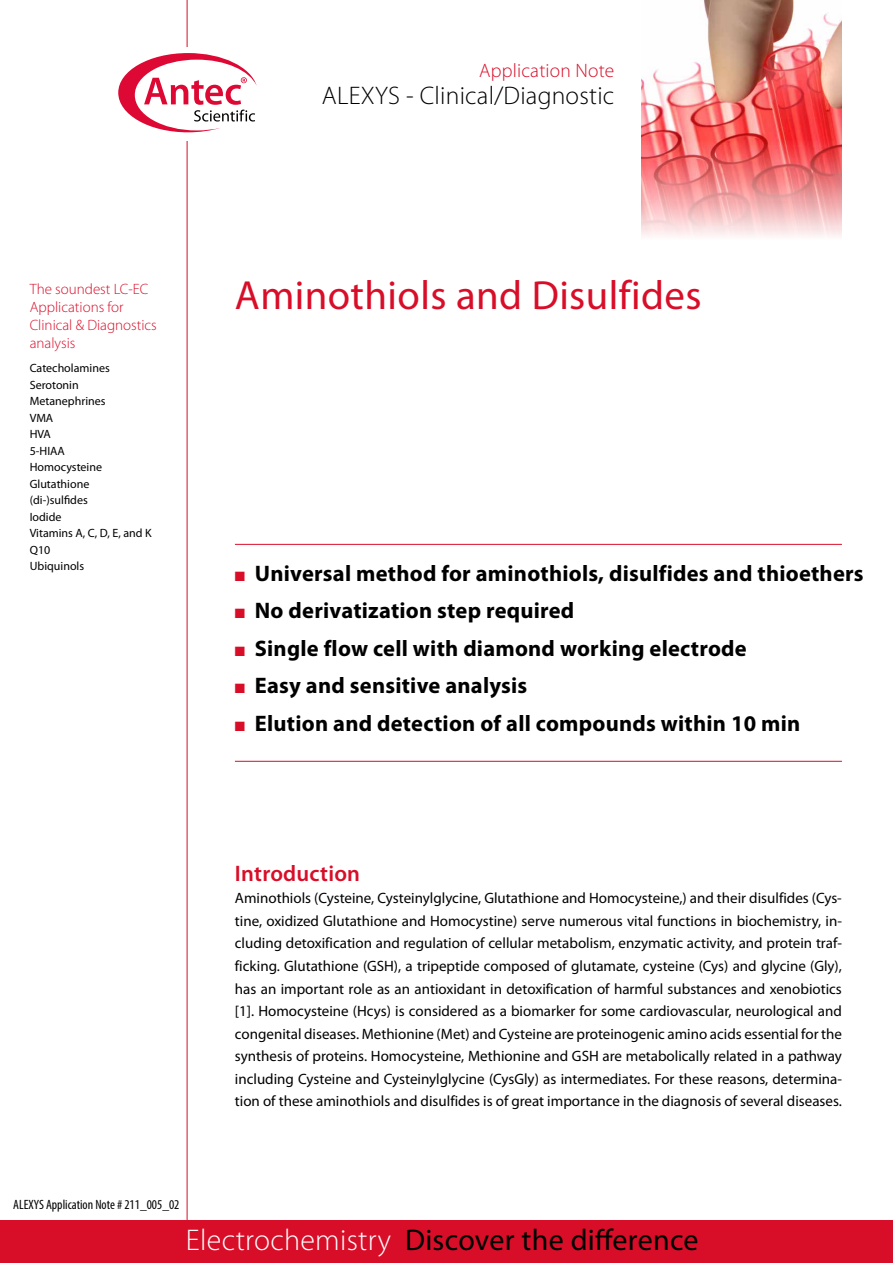
<style>
.page{position:relative;width:893px;height:1263px;background:#fff}
.page>*{position:absolute;margin:0;border:0;box-sizing:border-box;transform-origin:0 0}
.t1{font:40.8px "Myriad Pro";letter-spacing:.01em;color:#d80e29}
.t2{font:30px "Myriad Pro";letter-spacing:.01em;color:#000}
.t3{font:300 25.5px "Myriad Pro";letter-spacing:.01em;color:#000}
.t4{font:700 22.5px "Myriad Pro";letter-spacing:.01em;color:#000}
.t5{font:600 22.5px "Myriad Pro";letter-spacing:.01em;color:#d80e29}
.t6{font:300 19.5px "Myriad Pro";letter-spacing:.01em;color:#d80e29}
.t7{font:15px/22.5px "Myriad Pro";color:#000;text-align:justify}
.t8{font:300 15px/18px "Myriad Pro";color:#d80e29}
.t9{font:condensed 13.5px "Myriad Pro";color:#000}
.t10{font:12px/16.5px "Myriad Pro";color:#000}
.s1{color:#d80e29}
.s2{font-weight:300;color:#fff}
</style>
<div class="page">
<hr style="left:187px;top:0;width:1px;height:1263px;background:#d80e29">
<hr style="left:235px;top:544px;width:607px;height:1px;background:#d80e29">
<div style="left:117px;top:47px;width:142px;height:94px;background:#fff"></div>
<svg style="left:118px;top:53px;width:139px;height:79px"></svg>
<img style="left:641px;top:0;width:201px;height:236px">
<div style="left:0;top:1220px;width:893px;height:43px;background:#d80e29"></div>
<hr style="left:235px;top:761px;width:607px;height:1px;background:#d80e29">
<h3 class="t6" style="left:479px;top:60px;width:136px">Application Note</h3>
<h3 class="t3" style="left:322px;top:82px;width:294px">ALEXYS - Clinical/Diagnostic</h3>
<p class="t8" style="left:30px;top:281px;width:129px">The soundest LC-EC<br>Applications for<br>Clinical &amp; Diagnostics analysis</p>
<p class="t10" style="left:30px;top:360px;width:123px">Catecholamines<br>Serotonin<br>Metanephrines<br>VMA<br>HVA<br>5-HIAA<br>Homocysteine<br>Glutathione<br>(di-)sulfides<br>Iodide<br>Vitamins A, C, D, E, and K<br>Q10<br>Ubiquinols</p>
<h1 class="t1" style="left:235px;top:273px;width:468px">Aminothiols and Disulfides</h1>
<h3 class="t4" style="left:235px;top:560px;width:630px"><span class="s1">■</span> Universal method for aminothiols, disulfides and thioethers</h3>
<h3 class="t4" style="left:235px;top:598px;width:341px"><span class="s1">■</span> No derivatization step required</h3>
<h3 class="t4" style="left:235px;top:635px;width:513px"><span class="s1">■</span> Single flow cell with diamond working electrode</h3>
<h3 class="t4" style="left:235px;top:673px;width:294px"><span class="s1">■</span> Easy and sensitive analysis</h3>
<h3 class="t4" style="left:235px;top:710px;width:567px"><span class="s1">■</span> Elution and detection of all compounds within 10 min</h3>
<h3 class="t5" style="left:235px;top:861px;width:127px">Introduction</h3>
<p class="t7" style="left:235px;top:887px;width:609px">Aminothiols (Cysteine, Cysteinylglycine, Glutathione and Homocysteine,) and their disulfides (Cys&shy;tine, oxidized Glutathione and Homocystine) serve numerous vital functions in biochemistry, in&shy;cluding detoxification and regulation of cellular metabolism, enzymatic activity, and protein traf&shy;ficking. Glutathione (GSH), a tripeptide composed of glutamate, cysteine (Cys) and glycine (Gly), has an important role as an antioxidant in detoxification of harmful substances and xenobiotics [1]. Homocysteine (Hcys) is considered as a biomarker for some cardiovascular, neurological and congenital diseases. Methionine (Met) and Cysteine are proteinogenic amino acids essential for the synthesis of proteins. Homocysteine, Methionine and GSH are metabolically related in a pathway including Cysteine and Cysteinylglycine (CysGly) as intermediates. For these reasons, determina&shy;tion of these aminothiols and disulfides is of great importance in the diagnosis of several diseases.</p>
<p class="t9" style="left:13px;top:1197px;width:168px">ALEXYS Application Note # 211_005_02</p>
<h2 class="t2" style="left:186px;top:1224px;width:514px"><span class="s2">Electrochemistry</span> Discover the difference</h2>
</div>
